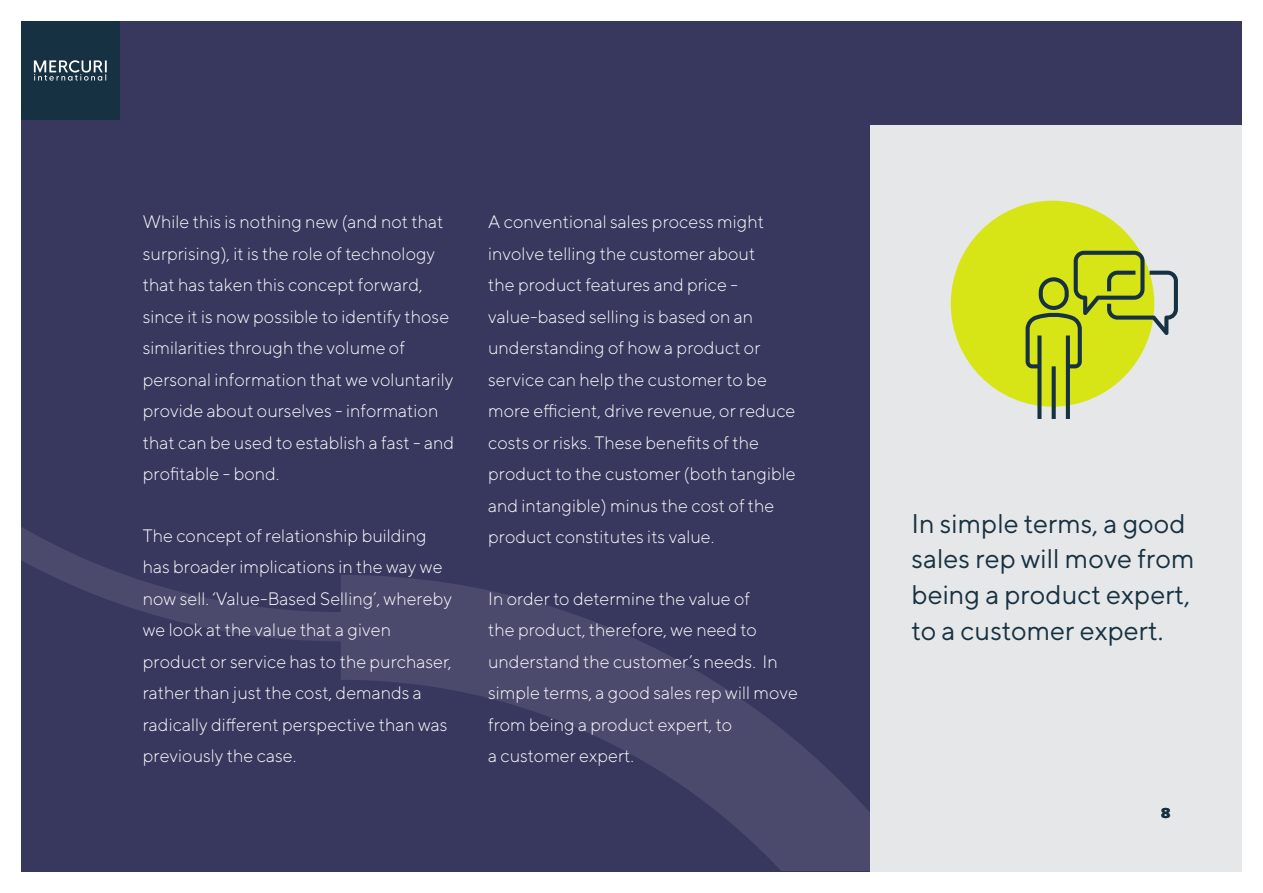
<style>
.page{position:relative;width:1263px;height:893px;background:#fff}
.page>*{position:absolute;margin:0;border:0;box-sizing:border-box;transform-origin:0 0}
.t1{font:27px/36px "TT Norms";color:#163141}
.t2{font:300 18px/31.5px "TT Norms";color:#fff}
.t3{font:15px "Proxima Nova Extrabld";color:#163141}
</style>
<div class="page">
<div style="left:21px;top:21px;width:1221px;height:851px;background:#38375e"></div>
<div style="left:871px;top:125px;width:371px;height:747px;background:#e6e7e8"></div>
<div style="left:951px;top:201px;width:203px;height:206px;background:#d7e516;border-radius:50%"></div>
<svg style="left:1025px;top:251px;width:153px;height:168px"></svg>
<svg style="left:21px;top:21px;width:320px;height:620px"></svg>
<svg style="left:341px;top:575px;width:529px;height:296px"></svg>
<p class="t2" style="left:143px;top:206px;width:313px">While this is nothing new (and not that surprising), it is the role of technology that has taken this concept forward, since it is now possible to identify those similarities through the volume of personal information that we voluntarily provide about ourselves - information that can be used to establish a fast - and profitable - bond.</p>
<p class="t2" style="left:143px;top:519px;width:311px">The concept of relationship building has broader implications in the way we now sell. ‘Value-Based Selling’, whereby we look at the value that a given product or service has to the purchaser, rather than just the cost, demands a radically different perspective than was previously the case.</p>
<p class="t2" style="left:488px;top:206px;width:309px">A conventional sales process might involve telling the customer about<br>the product features and price - value-based selling is based on an understanding of how a product or service can help the customer to be more efficient, drive revenue, or reduce costs or risks. These benefits of the product to the customer (both tangible and intangible) minus the cost of the product constitutes its value.</p>
<p class="t2" style="left:488px;top:582px;width:311px">In order to determine the value of<br>the product, therefore, we need to understand the customer’s needs. In simple terms, a good sales rep will move from being a product expert, to<br>a customer expert.</p>
<h1 class="t1" style="left:911px;top:504px;width:284px">In simple terms, a good sales rep will move from being a product expert, to a customer expert.</h1>
<p class="t3" style="left:1161px;top:804px;width:11px">8</p>
</div>
